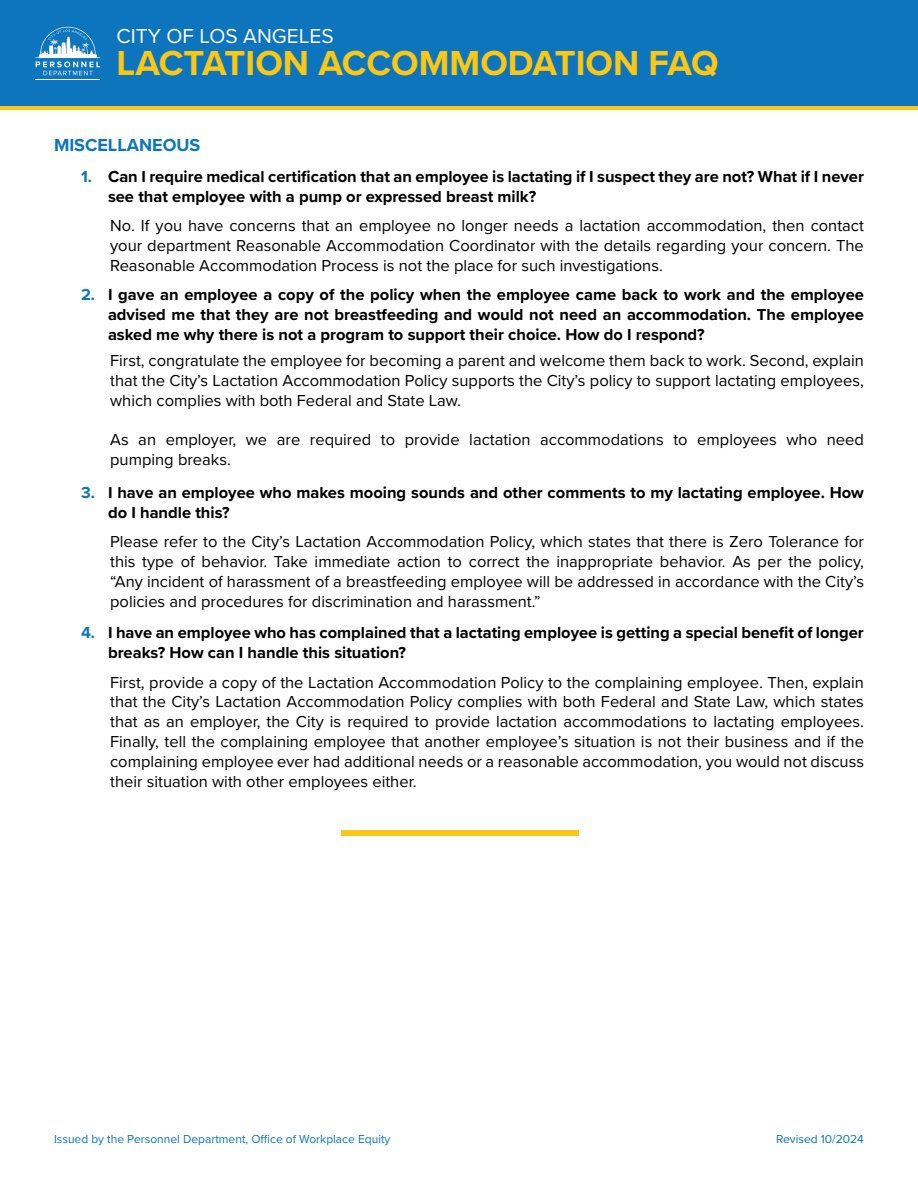
<style>
.page{position:relative;width:918px;height:1188px;background:#fff}
.page>*{position:absolute;margin:0;border:0;box-sizing:border-box;transform-origin:0 0}
.t1{font:700 36px "Proxima Nova";color:#fcc714}
.t2{font:21px "Proxima Nova";color:#fff}
.Section_Title{font:700 18px "Proxima Nova";color:#0d75bd}
.Paragraph{font:16.5px/19.8px "Proxima Nova";color:#000;text-align:justify}
.Number_List{font:700 16.5px/19.8px "Proxima Nova";color:#000}
.t3{font:12px "Proxima Nova";color:#0d75bd}
.s1{color:#0d75bd}
</style>
<div class="page">
<div style="left:0;top:0;width:918px;height:108px;background:#0d75bd"></div>
<hr style="left:0;top:106px;width:918px;height:4px;background:#fcc714">
<hr style="left:36px;top:79px;width:64px;height:1px;background:#fff">
<svg style="left:36px;top:27px;width:64px;height:48px"></svg>
<div style="left:341px;top:830px;width:238px;height:6px;background:#fcc616"></div>
<p class="t2" style="left:117px;top:20px;width:219px">CITY OF LOS ANGELES</p>
<h1 class="t1" style="left:117px;top:37px;width:603px">LACTATION ACCOMMODATION FAQ</h1>
<p class="Section_Title" style="left:54px;top:132px;width:148px">MISCELLANEOUS</p>
<p class="Number_List" style="left:108px;top:166px;width:758px;text-indent:-27px"><span class="s1">1.</span> Can I require medical certification that an employee is lactating if I suspect they are not? What if I never see that employee with a pump or expressed breast milk?</p>
<p class="Paragraph" style="left:110px;top:215px;width:755px">No. If you have concerns that an employee no longer needs a lactation accommodation, then contact your department Reasonable Accommodation Coordinator with the details regarding your concern. The Reasonable Accommodation Process is not the place for such investigations.</p>
<p class="Number_List" style="left:108px;top:285px;width:758px;text-align:justify;text-indent:-27px"><span class="s1">2.</span> I gave an employee a copy of the policy when the employee came back to work and the employee advised me that they are not breastfeeding and would not need an accommodation. The employee asked me why there is not a program to support their choice. How do I respond?</p>
<p class="Paragraph" style="left:110px;top:350px;width:755px">First, congratulate the employee for becoming a parent and welcome them back to work. Second, explain that the City’s Lactation Accommodation Policy supports the City’s policy to support lactating employees, which complies with both Federal and State Law.</p>
<p class="Paragraph" style="left:110px;top:429px;width:755px">As an employer, we are required to provide lactation accommodations to employees who need pumping breaks.</p>
<p class="Number_List" style="left:108px;top:482px;width:758px;text-indent:-27px"><span class="s1">3.</span> I have an employee who makes mooing sounds and other comments to my lactating employee. How do I handle this?</p>
<p class="Paragraph" style="left:110px;top:531px;width:755px">Please refer to the City’s Lactation Accommodation Policy, which states that there is Zero Tolerance for this type of behavior. Take immediate action to correct the inappropriate behavior. As per the policy, “Any incident of harassment of a breastfeeding employee will be addressed in accordance with the City’s policies and procedures for discrimination and harassment.”</p>
<p class="Number_List" style="left:108px;top:623px;width:757px;text-indent:-27px"><span class="s1">4.</span> I have an employee who has complained that a lactating employee is getting a special benefit of longer breaks? How can I handle this situation?</p>
<p class="Paragraph" style="left:110px;top:671px;width:755px">First, provide a copy of the Lactation Accommodation Policy to the complaining employee. Then, explain that the City’s Lactation Accommodation Policy complies with both Federal and State Law, which states that as an employer, the City is required to provide lactation accommodations to lactating employees.<br>Finally, tell the complaining employee that another employee’s situation is not their business and if the complaining employee ever had additional needs or a reasonable accommodation, you would not discuss their situation with other employees either.</p>
<p class="t3" style="left:54px;top:1131px;width:338px">Issued by the Personnel Department, Office of Workplace Equity</p>
<p class="t3" style="left:776px;top:1131px;width:89px">Revised 10/2024</p>
</div>
